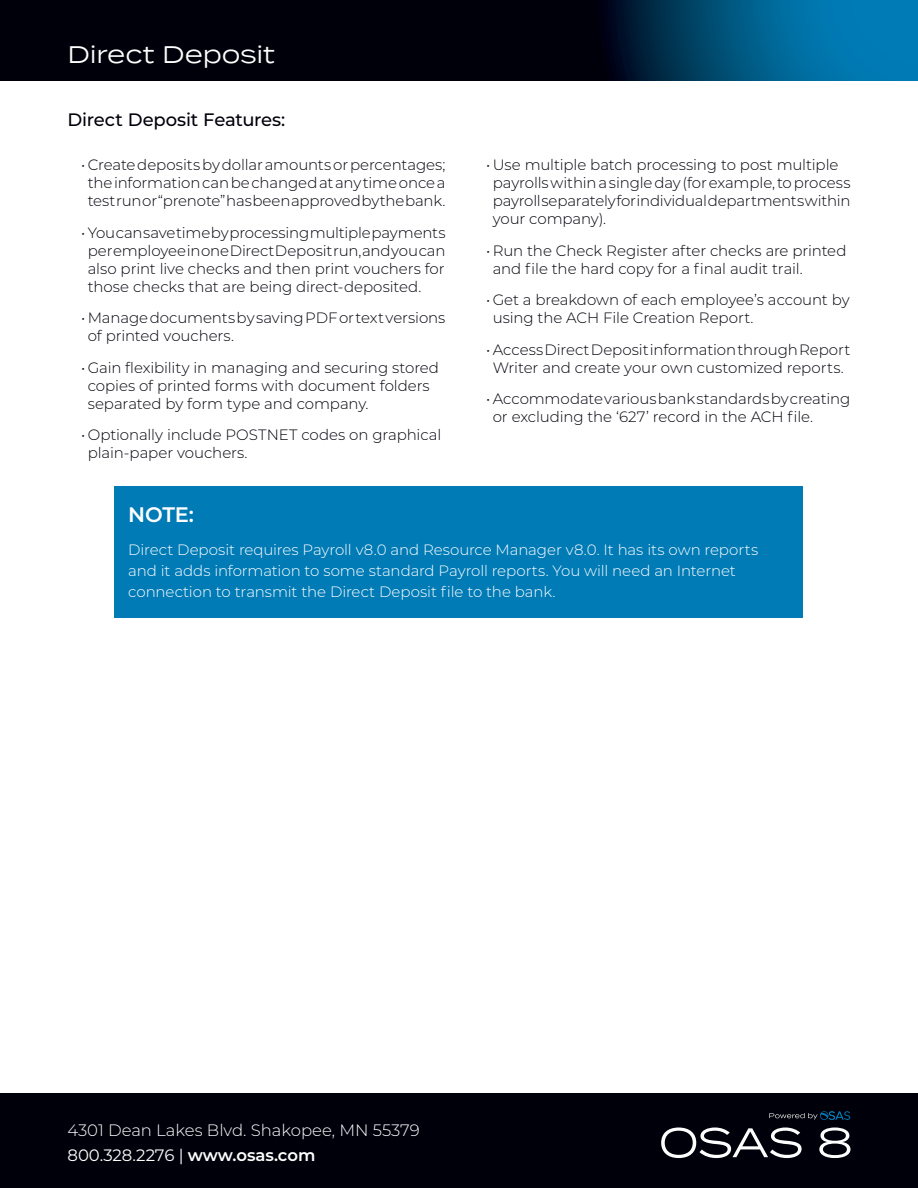
<style>
.page{position:relative;width:918px;height:1188px;background:#fff}
.page>*{position:absolute;margin:0;border:0;box-sizing:border-box;transform-origin:0 0}
.t1{font:24px "Termina";letter-spacing:-.005em;color:#fff}
.t2{font:600 21px "Montserrat";color:#fff}
.t3{font:500 18px "Montserrat";letter-spacing:-.01em;color:#00000b}
.t4{font:300 16.5px/24.8px "Montserrat";color:#fff}
.t5{font:300 15px/18px "Montserrat";letter-spacing:-.01em;color:#00000b}
.t6{font:300 15px/21px "Montserrat";letter-spacing:-.005em;color:#fff}
.s1{font-weight:400}
.s2{font-weight:600}
</style>
<div class="page">
<div style="left:0;top:1094px;width:918px;height:94px;background:#00000b"></div>
<svg style="left:0;top:0;width:918px;height:81px;background:#001c31"></svg>
<svg style="left:661px;top:1128px;width:141px;height:30px"></svg>
<svg style="left:819px;top:1128px;width:31px;height:30px"></svg>
<svg style="left:769px;top:1111px;width:81px;height:9px"></svg>
<div style="left:115px;top:527px;width:688px;height:91px;background:#007bb6"></div>
<div style="left:115px;top:486px;width:688px;height:52px;background:#007bb6"></div>
<h1 class="t1" style="left:68px;top:37px;width:209px">Direct Deposit</h1>
<p class="t3" style="left:68px;top:107px;width:219px">Direct Deposit Features:</p>
<p class="t5" style="left:81px;top:156px;width:366px;text-align:center">• Create deposits by dollar amounts or percentages; the information can be changed at any time once a test run or “prenote” has been approved by the bank.</p>
<p class="t5" style="left:88px;top:223px;width:359px;text-align:justify;text-indent:-7px">• You can save time by processing multiple payments per employee in one Direct Deposit run, and you can also print live checks and then print vouchers for those checks that are being direct-deposited.</p>
<p class="t5" style="left:88px;top:309px;width:359px;text-indent:-7px">• Manage documents by saving PDF or text versions of printed vouchers.</p>
<p class="t5" style="left:88px;top:358px;width:353px;text-indent:-7px">• Gain flexibility in managing and securing stored copies of printed forms with document folders separated by form type and company.</p>
<p class="t5" style="left:88px;top:426px;width:355px;text-indent:-7px">• Optionally include POSTNET codes on graphical plain-paper vouchers.</p>
<h2 class="t2" style="left:128px;top:500px;width:67px">NOTE:</h2>
<p class="t5" style="left:493px;top:156px;width:359px;text-indent:-7px">• Use multiple batch processing to post multiple payrolls within a single day (for example, to process payroll separately for individual departments within your company).</p>
<p class="t5" style="left:493px;top:241px;width:355px;text-indent:-7px">• Run the Check Register after checks are printed and file the hard copy for a final audit trail.</p>
<p class="t5" style="left:493px;top:291px;width:358px;text-indent:-7px">• Get a breakdown of each employee’s account by using the ACH File Creation Report.</p>
<p class="t5" style="left:486px;top:340px;width:366px;text-align:center">• Access Direct Deposit information through Report<br>Writer and create your own customized reports.</p>
<p class="t5" style="left:493px;top:390px;width:359px;text-indent:-7px">• Accommodate various bank standards by creating or excluding the ‘627’ record in the ACH file.</p>
<p class="t6" style="left:128px;top:539px;width:631px">Direct Deposit requires Payroll v8.0 and Resource Manager v8.0. It has its own reports and it adds information to some standard Payroll reports. You will need an Internet connection to transmit the Direct Deposit file to the bank.</p>
<p class="t4" style="left:68px;top:1117px;width:354px">4301 Dean Lakes Blvd. Shakopee, MN 55379<br><span class="s1">800.328.2276 |</span> <span class="s2">www.osas.com</span></p>
</div>
